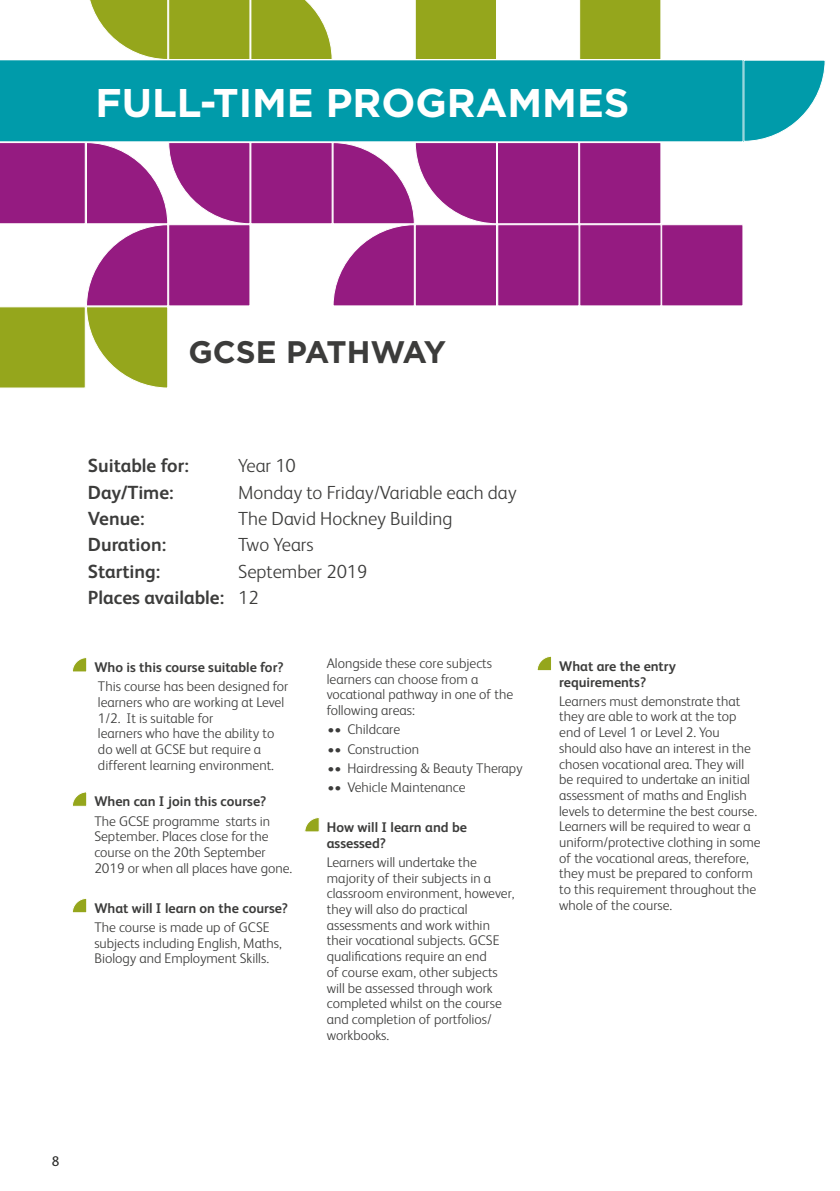
<style>
.page{position:relative;width:840px;height:1191px;background:#fff}
.page>*{position:absolute;margin:0;border:0;box-sizing:border-box;transform-origin:0 0}
.t1{font:700 40px "Gotham";color:#fff}
.t2{font:700 31.2px "Gotham";color:#3c3c3b}
.t3{font:700 19px/26.4px "FS Albert";color:#3c3c3b}
.t4{font:300 19px "FS Albert";color:#3c3c3b}
.t5{font:300 14px/15.6px "FS Albert";color:#3c3c3b}
.t6{font:700 14px/15.6px "FS Albert";color:#3c3c3b}
.t7{font:14px "FS Albert";color:#282827}
.s1{font-weight:300}
</style>
<div class="page">
<svg style="left:743px;top:60px;width:82px;height:82px"></svg>
<div style="left:661px;top:224px;width:82px;height:82px;background:#951b81;border:1px solid #fff"></div>
<svg style="left:0;top:0;width:661px;height:388px"></svg>
<svg style="left:72px;top:657px;width:15px;height:15px"></svg>
<svg style="left:72px;top:792px;width:15px;height:14px"></svg>
<svg style="left:72px;top:898px;width:15px;height:15px"></svg>
<svg style="left:304px;top:817px;width:15px;height:15px"></svg>
<svg style="left:537px;top:656px;width:14px;height:15px"></svg>
<div style="left:0;top:59px;width:743px;height:83px;background:#009baa"></div>
<h1 class="t1" style="left:95px;top:76px;width:535px">FULL-TIME PROGRAMMES</h1>
<h2 class="t2" style="left:188px;top:331px;width:259px">GCSE PATHWAY</h2>
<h3 class="t3" style="left:88px;top:452px;width:102px">Suitable for:</h3>
<h3 class="t4" style="left:238px;top:453px;width:59px">Year 10</h3>
<h3 class="t3" style="left:88px;top:478px;width:87px">Day/Time:</h3>
<h3 class="t4" style="left:238px;top:479px;width:280px">Monday to Friday/Variable each day</h3>
<h3 class="t3" style="left:88px;top:504px;width:58px">Venue:</h3>
<h3 class="t4" style="left:238px;top:506px;width:216px">The David Hockney Building</h3>
<h3 class="t3" style="left:88px;top:531px;width:80px">Duration:</h3>
<h3 class="t4" style="left:238px;top:532px;width:77px">Two Years</h3>
<h3 class="t3" style="left:88px;top:557px;width:74px">Starting:</h3>
<h3 class="t3" style="left:88px;top:557px;width:281px;text-indent:150px"><span class="s1">September 2019<br></span>Places available: <span class="s1">12</span></h3>
<p class="t6" style="left:94px;top:659px;width:191px">Who is this course suitable for?</p>
<p class="t5" style="left:98px;top:678px;width:192px">This course has been designed for learners who are working at Level<br>1/2. It is suitable for<br>learners who have the ability to do well at GCSE but require a different learning environment.</p>
<p class="t6" style="left:94px;top:793px;width:173px">When can I join this course?</p>
<p class="t5" style="left:94px;top:812px;width:199px">The GCSE programme starts in<br>September. Places close for the course on the 20th September<br>2019 or when all places have gone.</p>
<p class="t6" style="left:94px;top:899px;width:195px">What will I learn on the course?</p>
<p class="t5" style="left:94px;top:918px;width:189px">The course is made up of GCSE subjects including English, Maths,<br>Biology and Employment Skills.</p>
<p class="t5" style="left:326px;top:655px;width:188px">Alongside these core subjects learners can choose from a vocational pathway in one of the following areas:</p>
<p class="t5" style="left:327px;top:721px;width:74px">•• Childcare</p>
<p class="t5" style="left:327px;top:740px;width:93px">•• Construction</p>
<p class="t5" style="left:327px;top:759px;width:197px">•• Hairdressing &amp; Beauty Therapy</p>
<p class="t5" style="left:327px;top:778px;width:140px">•• Vehicle Maintenance</p>
<p class="t6" style="left:326px;top:819px;width:142px">How will I learn and be assessed?</p>
<p class="t5" style="left:326px;top:853px;width:189px">Learners will undertake the majority of their subjects in a classroom environment, however, they will also do practical assessments and work within their vocational subjects. GCSE qualifications require an end<br>of course exam, other subjects will be assessed through work completed whilst on the course and completion of portfolios/ workbooks.</p>
<p class="t6" style="left:559px;top:657px;width:118px">What are the entry requirements?</p>
<p class="t5" style="left:559px;top:692px;width:203px">Learners must demonstrate that they are able to work at the top end of Level 1 or Level 2. You<br>should also have an interest in the chosen vocational area. They will be required to undertake an initial assessment of maths and English levels to determine the best course.<br>Learners will be required to wear a uniform/protective clothing in some of the vocational areas, therefore, they must be prepared to conform to this requirement throughout the whole of the course.</p>
<p class="t7" style="left:52px;top:1152px;width:9px">8</p>
</div>
